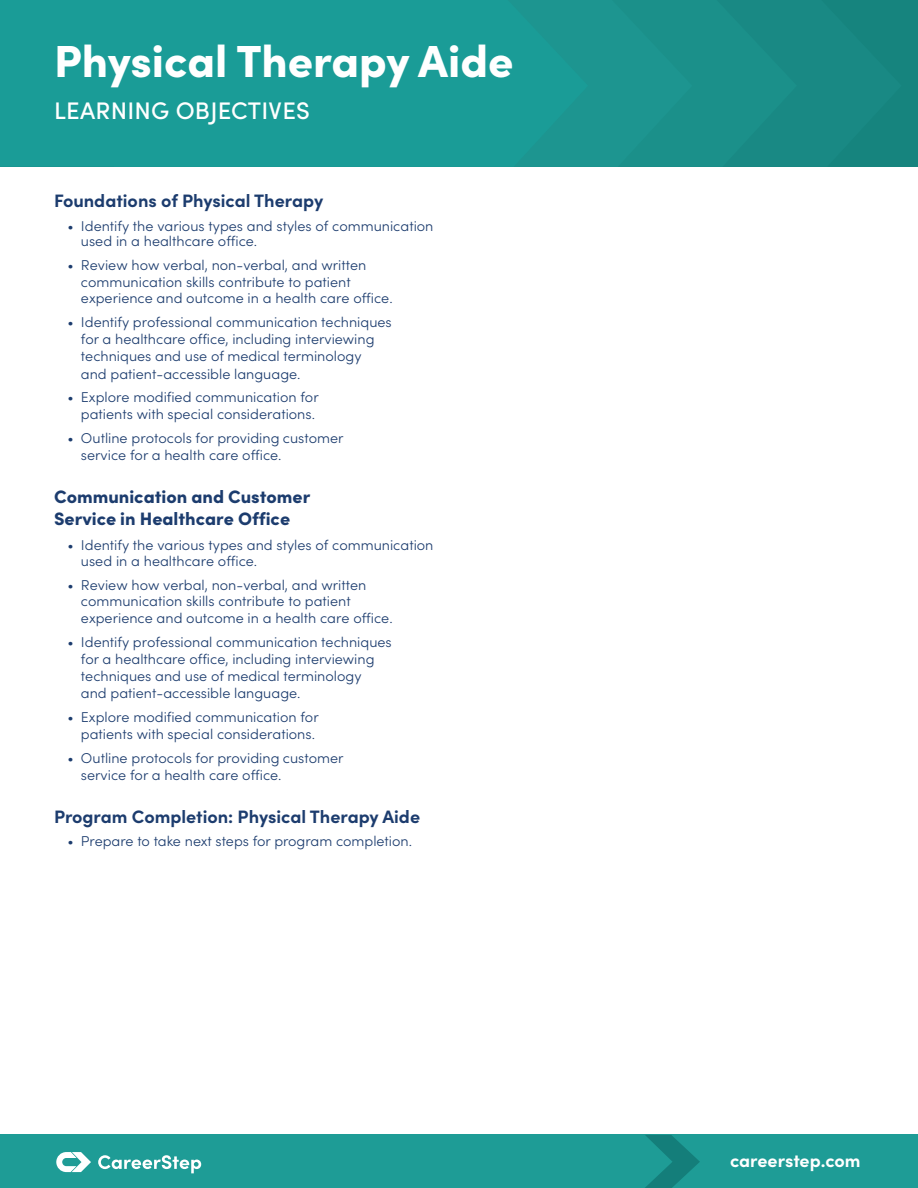
<style>
.page{position:relative;width:918px;height:1188px;background:#fff}
.page>*{position:absolute;margin:0;border:0;box-sizing:border-box;transform-origin:0 0}
.t1{font:900 45px "Sofia Pro";color:#fff}
.t2{font:500 24px "Sofia Pro";letter-spacing:.01em;color:#fff}
.t3{font:700 18px "Sofia Pro";color:#1c3c6e}
.t4{font:900 18px/21.6px "Sofia Pro";color:#1c3c6e}
.t5{font:700 18px "Sofia Pro";letter-spacing:-.005em;color:#fff}
.t6{font:300 14.25px/17.1px "Sofia Pro";color:#1c3c6e}
</style>
<div class="page">
<div style="left:797px;top:0;width:105px;height:167px;background:#198984"></div>
<div style="left:692px;top:0;width:105px;height:167px;background:#1b908a"></div>
<div style="left:588px;top:0;width:104px;height:167px;background:#1d9590"></div>
<div style="left:0;top:0;width:588px;height:167px;background:#1a9c97"></div>
<div style="left:0;top:1135px;width:918px;height:53px;background:#1e9c96"></div>
<svg style="left:645px;top:1135px;width:55px;height:53px"></svg>
<svg style="left:56px;top:1152px;width:35px;height:20px"></svg>
<svg style="left:98px;top:1155px;width:103px;height:18px"></svg>
<h1 class="t1" style="left:54px;top:26px;width:461px">Physical Therapy Aide</h1>
<h2 class="t2" style="left:54px;top:93px;width:257px">LEARNING OBJECTIVES</h2>
<p class="t3" style="left:54px;top:187px;width:271px">Foundations of Physical Therapy</p>
<p class="t6" style="left:81px;top:217px;width:354px;line-height:15.9px;text-indent:-13px">• Identify the various types and styles of communication used in a healthcare office.</p>
<p class="t6" style="left:81px;top:256px;width:313px;line-height:16.5px;text-indent:-13px">• Review how verbal, non-verbal, and written communication skills contribute to patient experience and outcome in a health care office.</p>
<p class="t6" style="left:81px;top:313px;width:312px;text-indent:-13px">• Identify professional communication techniques for a healthcare office, including interviewing techniques and use of medical terminology<br>and patient-accessible language.</p>
<p class="t6" style="left:68px;top:388px;width:253px;text-align:right">• Explore modified communication for patients with special considerations.</p>
<p class="t6" style="left:81px;top:429px;width:264px;text-indent:-13px">• Outline protocols for providing customer service for a health care office.</p>
<p class="t4" style="left:54px;top:486px;width:258px">Communication and Customer<br>Service in Healthcare Office</p>
<p class="t6" style="left:81px;top:536px;width:354px;line-height:15.9px;text-indent:-13px">• Identify the various types and styles of communication used in a healthcare office.</p>
<p class="t6" style="left:81px;top:576px;width:313px;line-height:16.5px;text-indent:-13px">• Review how verbal, non-verbal, and written communication skills contribute to patient experience and outcome in a health care office.</p>
<p class="t6" style="left:81px;top:632px;width:312px;text-indent:-13px">• Identify professional communication techniques for a healthcare office, including interviewing techniques and use of medical terminology<br>and patient-accessible language.</p>
<p class="t6" style="left:68px;top:708px;width:253px;text-align:right">• Explore modified communication for patients with special considerations.</p>
<p class="t6" style="left:81px;top:748px;width:264px;text-indent:-13px">• Outline protocols for providing customer service for a health care office.</p>
<p class="t3" style="left:54px;top:802px;width:368px">Program Completion: Physical Therapy Aide</p>
<p class="t6" style="left:68px;top:832px;width:346px">• Prepare to take next steps for program completion.</p>
<p class="t5" style="left:730px;top:1147px;width:132px">careerstep.com</p>
</div>
